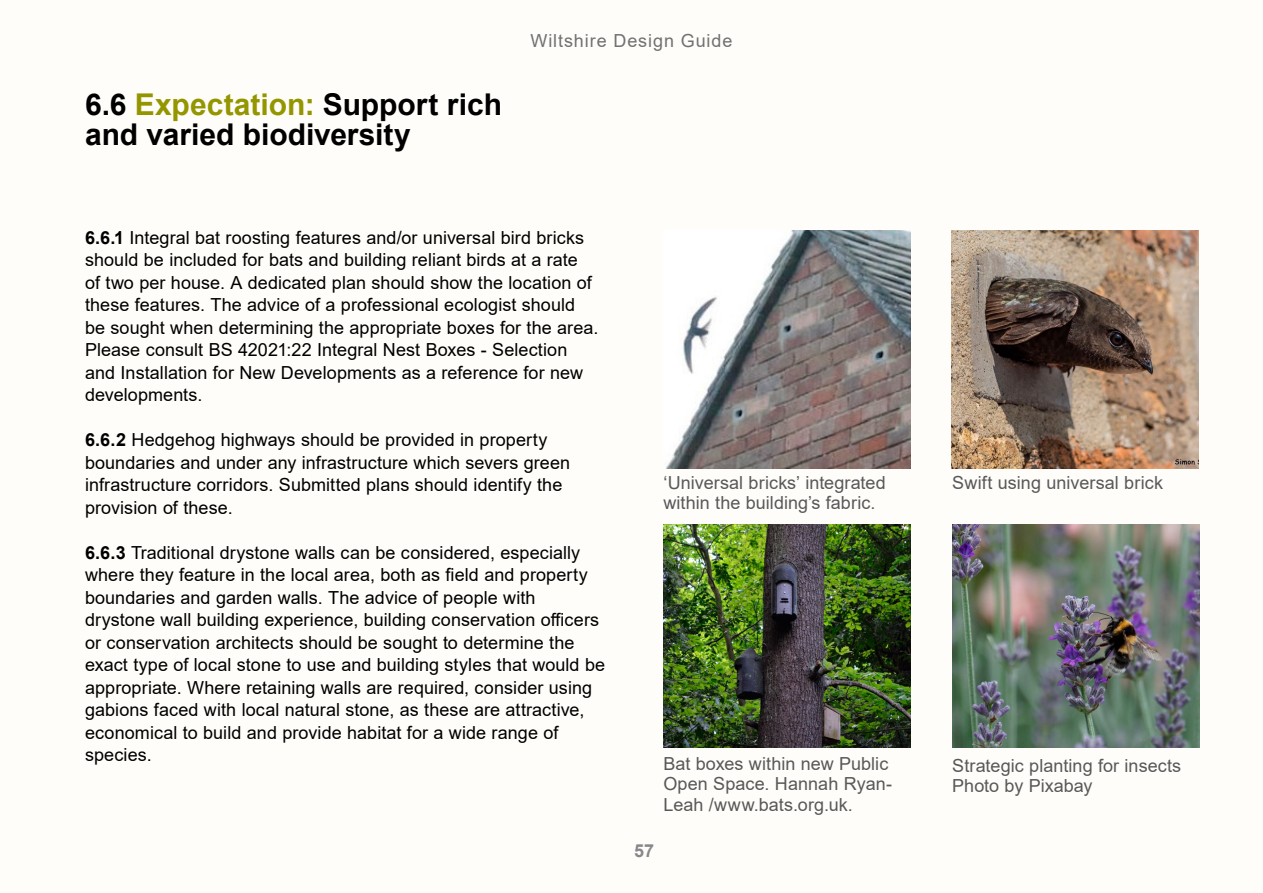
<style>
.page{position:relative;width:1263px;height:893px;background:#fffdf9}
.page>*{position:absolute;margin:0;border:0;box-sizing:border-box;transform-origin:0 0}
.H3_sub_headline{font:700 30px/30px "Arial";color:#000}
.body_copy{font:18px/22.5px "Arial";letter-spacing:.005em;color:#000}
.t1{font:18px/20.2px "Arial";letter-spacing:.005em;color:#58585a}
.t2{font:18px "Arial";letter-spacing:.05em;color:#707172}
.t3{font:700 18px "Arial";color:#87888a}
.s1{color:#949600}
.s2{font-weight:700}
</style>
<div class="page">
<img style="left:665px;top:231px;width:245px;height:238px">
<img style="left:952px;top:231px;width:247px;height:238px">
<img style="left:663px;top:524px;width:247px;height:224px">
<img style="left:952px;top:524px;width:247px;height:224px">
<h3 class="H3_sub_headline" style="left:85px;top:90px;width:418px">6.6 <span class="s1">Expectation:</span> Support rich and varied biodiversity</h3>
<p class="t2" style="left:530px;top:28px;width:203px">Wiltshire Design Guide</p>
<p class="body_copy" style="left:85px;top:226px;width:515px"><span class="s2">6.6.1</span> Integral bat roosting features and/or universal bird bricks should be included for bats and building reliant birds at a rate<br>of two per house. A dedicated plan should show the location of these features. The advice of a professional ecologist should be sought when determining the appropriate boxes for the area.<br>Please consult BS 42021:22 Integral Nest Boxes - Selection and Installation for New Developments as a reference for new developments.</p>
<p class="body_copy" style="left:85px;top:429px;width:487px"><span class="s2">6.6.2</span> Hedgehog highways should be provided in property boundaries and under any infrastructure which severs green infrastructure corridors. Submitted plans should identify the provision of these.</p>
<p class="body_copy" style="left:85px;top:541px;width:522px"><span class="s2">6.6.3</span> Traditional drystone walls can be considered, especially where they feature in the local area, both as field and property boundaries and garden walls. The advice of people with drystone wall building experience, building conservation officers or conservation architects should be sought to determine the exact type of local stone to use and building styles that would be appropriate. Where retaining walls are required, consider using gabions faced with local natural stone, as these are attractive, economical to build and provide habitat for a wide range of species.</p>
<p class="t1" style="left:663px;top:472px;width:224px">‘Universal bricks’ integrated within the building’s fabric.</p>
<p class="t1" style="left:952px;top:472px;width:212px">Swift using universal brick</p>
<p class="t1" style="left:663px;top:753px;width:230px">Bat boxes within new Public<br>Open Space. Hannah Ryan-<br>Leah /www.bats.org.uk.</p>
<p class="t1" style="left:952px;top:755px;width:230px">Strategic planting for insects<br>Photo by Pixabay</p>
<p class="t3" style="left:634px;top:838px;width:22px">57</p>
</div>
